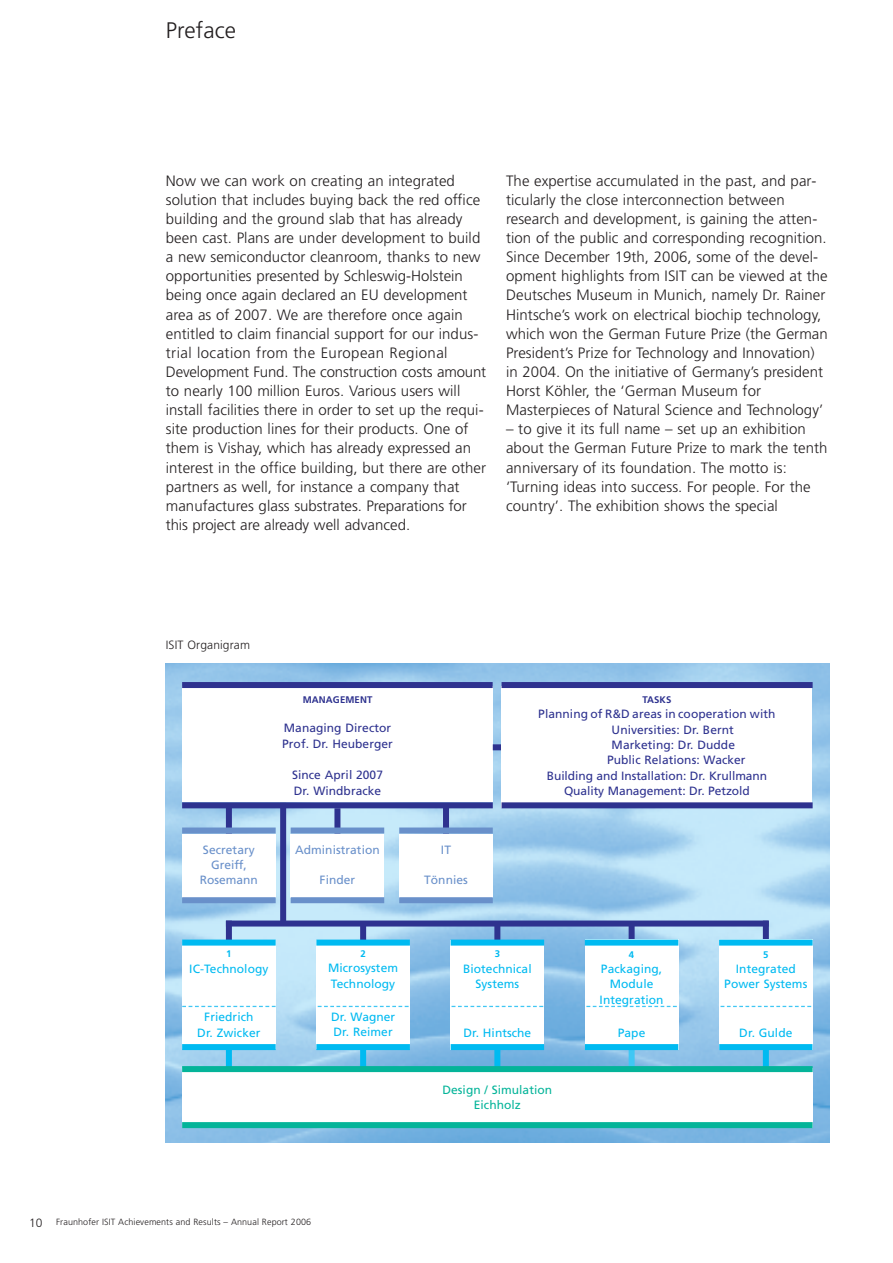
<style>
.page{position:relative;width:893px;height:1263px;background:#fff}
.page>*{position:absolute;margin:0;border:0;box-sizing:border-box;transform-origin:0 0}
.t1{font:300 22.5px "Frutiger";letter-spacing:.005em;color:#231f20}
.t2{font:300 15px/19.2px "Frutiger";letter-spacing:.005em;color:#231f20}
.t3{font:12px/15.3px "Frutiger";letter-spacing:.005em;color:#2e328f}
.t4{font:12px/15.3px "Frutiger";letter-spacing:.005em;color:#00baf1;text-align:center}
.t5{font:12px/15.3px "Frutiger";letter-spacing:.005em;color:#6990ca;text-align:center}
.t6{font:12px/15.3px "Frutiger";letter-spacing:.005em;color:#04b499;text-align:center}
.t7{font:300 12px "Frutiger";letter-spacing:.01em;color:#231f20}
.t8{font:700 9.6px "Frutiger";letter-spacing:.01em;color:#2e328f}
.t9{font:700 9.6px "Frutiger";color:#00baf1}
.t10{font:300 9px "Frutiger";letter-spacing:.01em;color:#231f20}
.s1{font-size:12px}
</style>
<div class="page">
<img style="left:166px;top:664px;width:663px;height:478px">
<div style="left:182px;top:686px;width:311px;height:116px;background:#fff"></div>
<div style="left:443px;top:808px;width:6px;height:25px;background:#2e328f"></div>
<div style="left:493px;top:744px;width:9px;height:6px;background:#2e328f"></div>
<div style="left:360px;top:921px;width:6px;height:21px;background:#2e328f"></div>
<div style="left:494px;top:921px;width:6px;height:21px;background:#2e328f"></div>
<div style="left:226px;top:921px;width:6px;height:21px;background:#2e328f"></div>
<div style="left:226px;top:806px;width:6px;height:27px;background:#2e328f"></div>
<div style="left:334px;top:808px;width:6px;height:25px;background:#2e328f"></div>
<div style="left:629px;top:921px;width:6px;height:21px;background:#2e328f"></div>
<div style="left:182px;top:940px;width:94px;height:109px;background:#fff"></div>
<div style="left:182px;top:834px;width:94px;height:63px;background:#fff"></div>
<svg style="left:182px;top:1006px;width:94px;height:1px"></svg>
<div style="left:316px;top:940px;width:94px;height:108px;background:#fff"></div>
<div style="left:291px;top:834px;width:93px;height:63px;background:#fff"></div>
<div style="left:399px;top:834px;width:94px;height:64px;background:#fff"></div>
<div style="left:502px;top:686px;width:310px;height:121px;background:#fff"></div>
<div style="left:585px;top:939px;width:93px;height:111px;background:#fff"></div>
<div style="left:451px;top:940px;width:93px;height:109px;background:#fff"></div>
<svg style="left:452px;top:1006px;width:91px;height:1px"></svg>
<svg style="left:318px;top:1006px;width:91px;height:1px"></svg>
<div style="left:226px;top:920px;width:543px;height:6px;background:#2e328f"></div>
<div style="left:502px;top:802px;width:311px;height:6px;background:#2e328f"></div>
<div style="left:182px;top:802px;width:311px;height:6px;background:#2e328f"></div>
<div style="left:502px;top:682px;width:311px;height:6px;background:#2e328f"></div>
<div style="left:182px;top:682px;width:311px;height:6px;background:#2e328f"></div>
<div style="left:763px;top:921px;width:6px;height:21px;background:#2e328f"></div>
<div style="left:719px;top:939px;width:94px;height:111px;background:#fff"></div>
<svg style="left:720px;top:1006px;width:91px;height:1px"></svg>
<svg style="left:586px;top:1006px;width:91px;height:1px"></svg>
<div style="left:280px;top:803px;width:6px;height:120px;background:#2e328f"></div>
<div style="left:226px;top:1047px;width:6px;height:27px;background:#00baf1"></div>
<div style="left:360px;top:1048px;width:6px;height:27px;background:#00baf1"></div>
<div style="left:494px;top:1048px;width:6px;height:27px;background:#00baf1"></div>
<div style="left:763px;top:1048px;width:6px;height:27px;background:#00baf1"></div>
<div style="left:629px;top:1048px;width:6px;height:27px;background:#40c7f4"></div>
<div style="left:399px;top:897px;width:94px;height:6px;background:#6990ca"></div>
<div style="left:291px;top:897px;width:93px;height:6px;background:#6990ca"></div>
<div style="left:182px;top:897px;width:94px;height:6px;background:#6990ca"></div>
<div style="left:399px;top:827px;width:94px;height:6px;background:#6990ca"></div>
<div style="left:291px;top:827px;width:93px;height:6px;background:#6990ca"></div>
<div style="left:182px;top:827px;width:94px;height:6px;background:#6990ca"></div>
<div style="left:182px;top:1044px;width:94px;height:6px;background:#00baf1"></div>
<div style="left:316px;top:1044px;width:94px;height:6px;background:#00baf1"></div>
<div style="left:451px;top:1044px;width:93px;height:6px;background:#00baf1"></div>
<div style="left:585px;top:1044px;width:93px;height:6px;background:#00baf1"></div>
<div style="left:719px;top:1044px;width:93px;height:6px;background:#00baf1"></div>
<div style="left:182px;top:939px;width:94px;height:6px;background:#00baf1"></div>
<div style="left:316px;top:939px;width:94px;height:6px;background:#00baf1"></div>
<div style="left:451px;top:939px;width:93px;height:6px;background:#00baf1"></div>
<div style="left:585px;top:939px;width:93px;height:6px;background:#00baf1"></div>
<div style="left:719px;top:939px;width:94px;height:6px;background:#00baf1"></div>
<div style="left:182px;top:1068px;width:631px;height:60px;background:#fff"></div>
<div style="left:182px;top:1122px;width:631px;height:6px;background:#04b499"></div>
<div style="left:182px;top:1066px;width:631px;height:6px;background:#04b499"></div>
<h1 class="t1" style="left:166px;top:21px;width:72px">Preface</h1>
<p class="t2" style="left:166px;top:172px;width:322px">Now we can work on creating an integrated solution that includes buying back the red office building and the ground slab that has already been cast. Plans are under development to build a new semiconductor cleanroom, thanks to new opportunities presented by Schleswig-Holstein being once again declared an EU development area as of 2007. We are therefore once again entitled to claim financial support for our indus&shy;trial location from the European Regional Development Fund. The construction costs amount to nearly 100 million Euros. Various users will install facilities there in order to set up the requi&shy;site production lines for their products. One of them is Vishay, which has already expressed an interest in the office building, but there are other partners as well, for instance a company that manufactures glass substrates. Preparations for this project are already well advanced.</p>
<p class="t2" style="left:506px;top:172px;width:323px">The expertise accumulated in the past, and par&shy;ticularly the close interconnection between research and development, is gaining the atten&shy;tion of the public and corresponding recognition.<br>Since December 19th, 2006, some of the devel&shy;opment highlights from ISIT can be viewed at the Deutsches Museum in Munich, namely Dr. Rainer Hintsche’s work on electrical biochip technology, which won the German Future Prize (the German President’s Prize for Technology and Innovation) in 2004. On the initiative of Germany’s president Horst Köhler, the ‘German Museum for Masterpieces of Natural Science and Technology’</p>
<p class="t2" style="left:506px;top:421px;width:323px">– to give it its full name – set up an exhibition about the German Future Prize to mark the tenth anniversary of its foundation. The motto is: ‘Turning ideas into success. For people. For the country’. The exhibition shows the special</p>
<p class="t7" style="left:166px;top:640px;width:86px">ISIT Organigram</p>
<p class="t5" style="left:200px;top:843px;width:60px">Secretary<br>Greiff,<br>Rosemann</p>
<p class="t8" style="left:303px;top:696px;width:71px">MANAGEMENT</p>
<p class="t3" style="left:282px;top:721px;width:112px">Managing Director<br>Prof. Dr. Heuberger</p>
<p class="t3" style="left:292px;top:768px;width:92px">Since April 2007<br>Dr. Windbracke</p>
<p class="t5" style="left:295px;top:843px;width:86px">Administration</p>
<p class="t5" style="left:320px;top:873px;width:37px">Finder</p>
<p class="t9" style="left:226px;top:950px;width:7px">1</p>
<p class="t4" style="left:189px;top:962px;width:81px">IC-Technology</p>
<p class="t4" style="left:197px;top:1010px;width:65px">Friedrich<br>Dr. Zwicker</p>
<p class="t9" style="left:360px;top:950px;width:7px">2</p>
<p class="t4" style="left:328px;top:961px;width:71px;text-align:left">Microsystem<br>Technology</p>
<p class="t4" style="left:331px;top:1010px;width:66px;text-align:left">Dr. Wagner<br>Dr. Reimer</p>
<p class="t5" style="left:441px;top:843px;width:12px">IT</p>
<p class="t5" style="left:424px;top:873px;width:45px">Tönnies</p>
<p class="t8" style="left:642px;top:696px;width:31px">TASKS</p>
<p class="t3" style="left:538px;top:707px;width:239px">Planning of R&amp;D areas in cooperation with</p>
<p class="t3" style="left:612px;top:723px;width:124px">Universities: Dr. Bernt</p>
<p class="t3" style="left:612px;top:738px;width:125px">Marketing: Dr. Dudde</p>
<p class="t3" style="left:607px;top:753px;width:140px">Public Relations: Wacker</p>
<p class="t3" style="left:547px;top:769px;width:222px">Building and Installation: Dr. Krullmann</p>
<p class="t3" style="left:564px;top:784px;width:187px">Quality Management: Dr. Petzold</p>
<p class="t9" style="left:495px;top:950px;width:7px">3</p>
<p class="t4" style="left:463px;top:962px;width:70px">Biotechnical<br>Systems</p>
<p class="t4" style="left:463px;top:1026px;width:69px">Dr. Hintsche</p>
<p class="t9" style="left:629px;top:950px;width:7px">4</p>
<p class="t4" style="left:600px;top:962px;width:65px">Packaging,<br>Module<br>Integration</p>
<p class="t4" style="left:618px;top:1026px;width:29px">Pape</p>
<p class="t9" style="left:763px;top:950px;width:7px">5</p>
<p class="t4" style="left:724px;top:962px;width:85px">Integrated<br>Power Systems</p>
<p class="t4" style="left:739px;top:1026px;width:55px">Dr. Gulde</p>
<p class="t6" style="left:442px;top:1083px;width:111px">Design / Simulation<br>Eichholz</p>
<p class="t10" style="left:29px;top:1218px;width:283px"><span class="s1">10</span> Fraunhofer ISIT Achievements and Results – Annual Report 2006</p>
</div>
